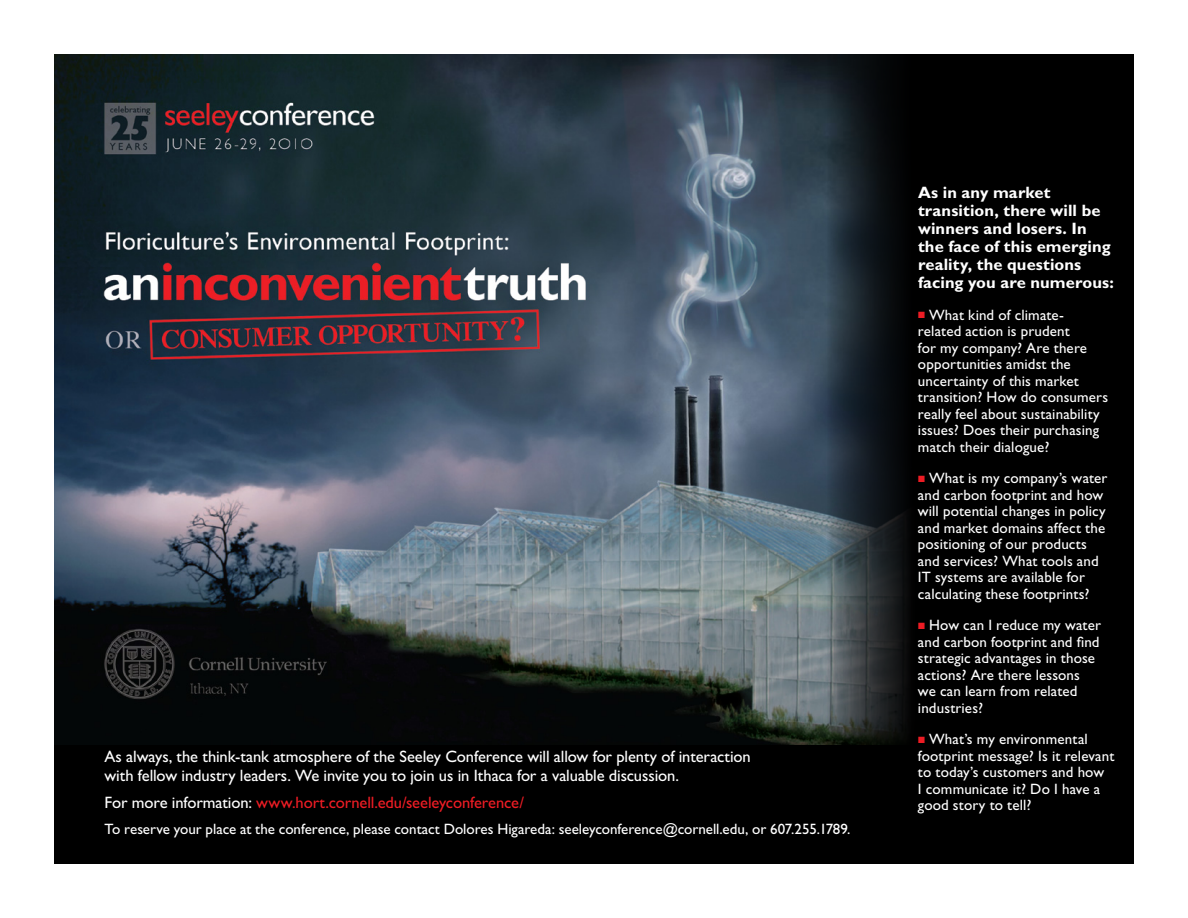
<style>
.page{position:relative;width:1188px;height:918px;background:#fff}
.page>*{position:absolute;margin:0;border:0;box-sizing:border-box;transform-origin:0 0}
.t1{font:16.5px/19.5px "Gill Sans Std";letter-spacing:-.005em;color:#fff}
.t2{font:700 16.5px/18px "Gill Sans Std";letter-spacing:.005em;color:#fff}
.t3{font:16.5px "Gill Sans Std";letter-spacing:-.01em;color:#ed1c24}
.t4{font:15px/16.5px "Gill Sans Std";letter-spacing:.01em;color:#fff}
.s1{color:#fff}
.s2{color:#ed1c24}
</style>
<div class="page">
<div style="left:54px;top:738px;width:935px;height:126px;background:#000"></div>
<img style="left:54px;top:54px;width:772px;height:691px">
<div style="left:917px;top:54px;width:216px;height:810px;background:#000"></div>
<svg style="left:826px;top:54px;width:91px;height:691px;background:#1b2227"></svg>
<p class="t1" style="left:104px;top:747px;width:648px">As always, the think-tank atmosphere of the Seeley Conference will allow for plenty of interaction with fellow industry leaders. We invite you to join us in Ithaca for a valuable discussion.</p>
<p class="t3" style="left:104px;top:793px;width:421px"><span class="s1">For more information:</span> www.hort.cornell.edu/seeleyconference/</p>
<p class="t4" style="left:104px;top:821px;width:748px">To reserve your place at the conference, please contact Dolores Higareda: seeleyconference@cornell.edu, or 607.255.1789.</p>
<p class="t2" style="left:918px;top:183px;width:197px">As in any market transition, there will be winners and losers. In the face of this emerging reality, the questions facing you are numerous:</p>
<p class="t4" style="left:918px;top:306px;width:192px"><span class="s2">■</span> What kind of climate&shy;related action is prudent<br>for my company? Are there opportunities amidst the uncertainty of this market transition? How do consumers really feel about sustainability issues? Does their purchasing match their dialogue?</p>
<p class="t4" style="left:918px;top:470px;width:191px"><span class="s2">■</span> What is my company’s water and carbon footprint and how will potential changes in policy and market domains affect the positioning of our products and services? What tools and<br>IT systems are available for calculating these footprints?</p>
<p class="t4" style="left:918px;top:617px;width:184px"><span class="s2">■</span> How can I reduce my water and carbon footprint and find strategic advantages in those actions? Are there lessons we can learn from related industries?</p>
<p class="t4" style="left:918px;top:731px;width:198px"><span class="s2">■</span> What’s my environmental footprint message? Is it relevant to today’s customers and how<br>I communicate it? Do I have a good story to tell?</p>
</div>
